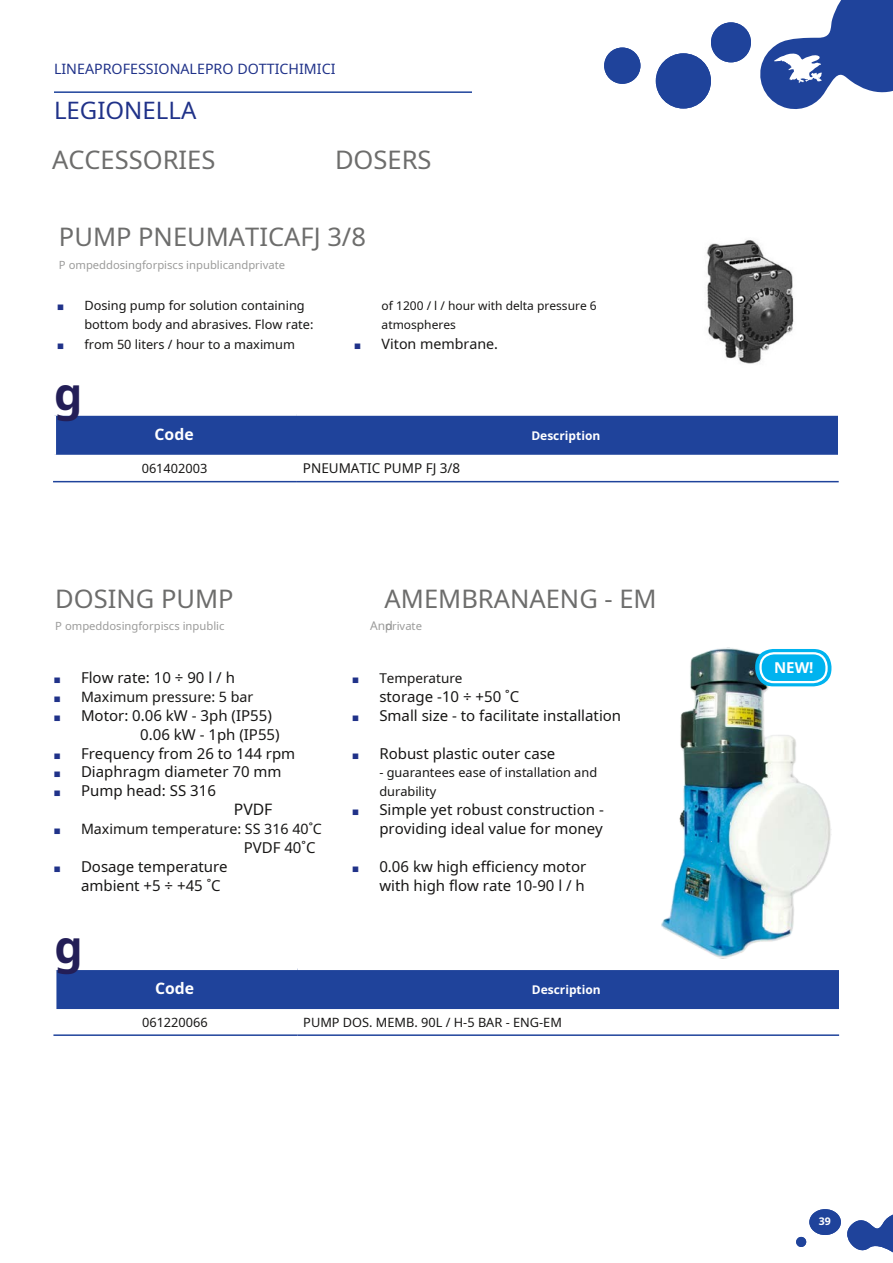
<style>
.page{position:relative;width:893px;height:1263px;background:#fff}
.page>*{position:absolute;margin:0;border:0;box-sizing:border-box;transform-origin:0 0}
.t1{font:700 45px "Noto Sans";color:#231e57}
.t2{font:25.5px "Noto Sans";color:#6d6d6c}
.t3{font:24px "Noto Sans";color:#203289}
.t4{font:700 15.75px "Noto Sans";color:#fff}
.t5{font:15.75px "Noto Sans";color:#171615}
.t6{font:15px/18.9px "Noto Sans";color:#171615}
.t7{font:700 15px "Noto Sans";color:#fff}
.t8{font:14.25px "Noto Sans";color:#171615}
.t9{font:14.25px "Noto Sans";color:#203289}
.t10{font:13.5px "Noto Sans";color:#171615}
.t11{font:12.75px/19.5px "Noto Sans";color:#171615}
.t12{font:12px/19.5px "Noto Sans";color:#171615}
.t13{font:700 12px "Noto Sans";color:#fff}
.t14{font:11.25px "Noto Sans";color:#9c9c9b}
.t15{font:700 10.5px "Noto Sans";color:#fff}
.t16{font:7.5px "Noto Sans Symbols 2";color:#203289}
.s1{color:#203289}
.s2{font-size:12px}
</style>
<div class="page">
<svg style="left:796px;top:1209px;width:97px;height:44px"></svg>
<svg style="left:656px;top:22px;width:95px;height:87px"></svg>
<svg style="left:604px;top:48px;width:36px;height:36px"></svg>
<svg style="left:760px;top:0;width:133px;height:109px"></svg>
<hr style="left:54px;top:91px;width:418px;height:2px;background:#1f439b">
<svg style="left:55px;top:968px;width:784px;height:41px;background:#2c4ea0"></svg>
<hr style="left:53px;top:1034px;width:244px;height:2px;background:#1f439b">
<hr style="left:297px;top:1034px;width:542px;height:2px;background:#1f439b">
<img style="left:706px;top:239px;width:88px;height:125px">
<svg style="left:55px;top:414px;width:783px;height:41px;background:#2a4ca0"></svg>
<hr style="left:53px;top:481px;width:244px;height:1px;background:#1f439b">
<hr style="left:297px;top:481px;width:542px;height:1px;background:#1f439b">
<img style="left:661px;top:647px;width:171px;height:312px">
<div style="left:755px;top:649px;width:76px;height:37px;background:#00b3ef;border-radius:18px"></div>
<div style="left:759px;top:652px;width:69px;height:31px;border:2px solid #fff;border-radius:14px"></div>
<p class="t9" style="left:54px;top:59px;width:283px">LINEAPROFESSIONALEPRO DOTTICHIMICI</p>
<h3 class="t3" style="left:54px;top:94px;width:144px">LEGIONELLA</h3>
<h2 class="t2" style="left:52px;top:142px;width:165px">ACCESSORIES</h2>
<h2 class="t2" style="left:335px;top:142px;width:98px">DOSERS</h2>
<h2 class="t2" style="left:59px;top:219px;width:309px">PUMP PNEUMATICAFJ 3/8</h2>
<p class="t14" style="left:59px;top:257px;width:228px">P ompeddosingforpiscs inpublicandprivate</p>
<p class="t11" style="left:84px;top:295px;width:231px;text-indent:-27px"><span class="s1">■</span> Dosing pump for solution containing bottom body and abrasives. Flow rate: from 50 liters / hour to a maximum</p>
<p class="t12" style="left:382px;top:295px;width:217px">of 1200 / l / hour with delta pressure 6 atmospheres</p>
<p class="t16" style="left:57px;top:342px;width:8px">■</p>
<p class="t8" style="left:355px;top:333px;width:145px"><span class="s1">■</span> Viton membrane.</p>
<h1 class="t1" style="left:54px;top:362px;width:30px">g</h1>
<p class="t4" style="left:155px;top:423px;width:41px">Code</p>
<p class="t13" style="left:531px;top:427px;width:70px">Description</p>
<p class="t11" style="left:142px;top:459px;width:67px">061402003</p>
<p class="t10" style="left:303px;top:459px;width:159px">PNEUMATIC PUMP FJ 3/8</p>
<h2 class="t2" style="left:55px;top:580px;width:180px">DOSING PUMP</h2>
<h2 class="t2" style="left:385px;top:580px;width:274px">AMEMBRANAENG - EM</h2>
<p class="t14" style="left:55px;top:618px;width:171px">P ompeddosingforpiscs inpublic</p>
<p class="t14" style="left:370px;top:618px;width:53px"><span class="s2">And</span>private</p>
<p class="t6" style="left:54px;top:668px;width:182px"><span class="s1">■</span> Flow rate: 10 ÷ 90 l / h</p>
<p class="t8" style="left:54px;top:686px;width:201px"><span class="s1">■</span> Maximum pressure: 5 bar</p>
<p class="t6" style="left:140px;top:705px;width:141px;text-indent:-86px"><span class="s1">■</span> Motor: 0.06 kW - 3ph (IP55)<br>0.06 kW - 1ph (IP55)</p>
<p class="t6" style="left:54px;top:743px;width:243px"><span class="s1">■</span> Frequency from 26 to 144 rpm</p>
<p class="t6" style="left:54px;top:762px;width:229px"><span class="s1">■</span> Diaphragm diameter 70 mm</p>
<p class="t6" style="left:54px;top:781px;width:163px"><span class="s1">■</span> Pump head: SS 316</p>
<p class="t5" style="left:234px;top:798px;width:40px">PVDF</p>
<p class="t8" style="left:54px;top:819px;width:269px"><span class="s1">■</span> Maximum temperature: SS 316 40˚C</p>
<p class="t6" style="left:244px;top:838px;width:73px">PVDF 40˚C</p>
<p class="t6" style="left:81px;top:857px;width:148px;text-indent:-27px"><span class="s1">■</span> Dosage temperature ambient +5 ÷ +45 ˚C</p>
<h1 class="t1" style="left:54px;top:914px;width:30px">g</h1>
<p class="t10" style="left:352px;top:668px;width:112px"><span class="s1">■</span> Temperature</p>
<p class="t6" style="left:379px;top:686px;width:141px">storage -10 ÷ +50 ˚C</p>
<p class="t6" style="left:352px;top:705px;width:270px"><span class="s1">■</span> Small size - to facilitate installation</p>
<p class="t6" style="left:352px;top:743px;width:205px"><span class="s1">■</span> Robust plastic outer case</p>
<p class="t11" style="left:379px;top:763px;width:219px;line-height:18.9px">- guarantees ease of installation and durability</p>
<p class="t6" style="left:352px;top:800px;width:253px;text-align:right"><span class="s1">■</span> Simple yet robust construction - providing ideal value for money</p>
<p class="t6" style="left:352px;top:857px;width:235px;text-align:right"><span class="s1">■</span> 0.06 kw high efficiency motor with high flow rate 10-90 l / h</p>
<p class="t4" style="left:155px;top:977px;width:41px">Code</p>
<p class="t13" style="left:532px;top:981px;width:70px">Description</p>
<p class="t11" style="left:142px;top:1012px;width:67px">061220066</p>
<p class="t11" style="left:303px;top:1012px;width:260px">PUMP DOS. MEMB. 90L / H-5 BAR - ENG-EM</p>
<p class="t7" style="left:774px;top:656px;width:41px">NEW!</p>
<p class="t15" style="left:819px;top:1213px;width:14px">39</p>
</div>
